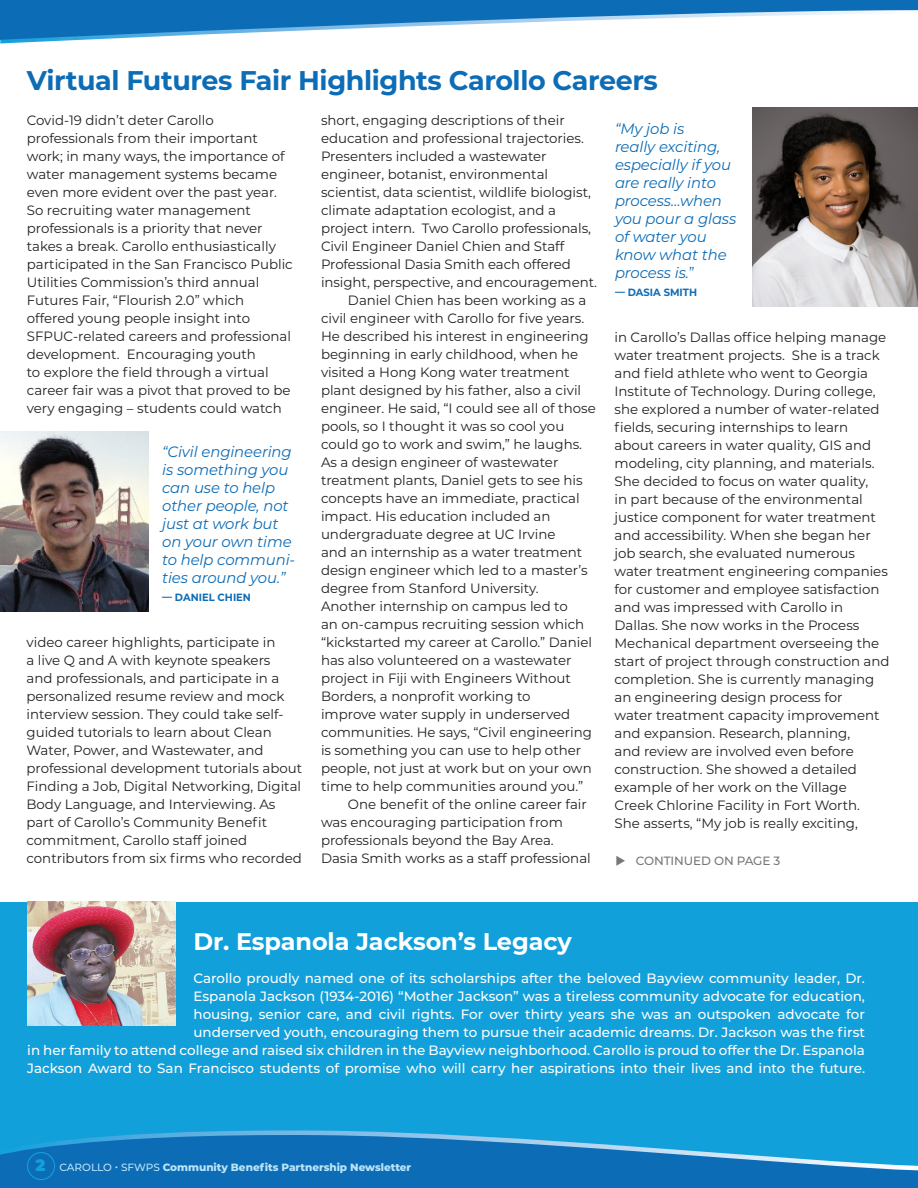
<style>
.page{position:relative;width:918px;height:1188px;background:#fff}
.page>*{position:absolute;margin:0;border:0;box-sizing:border-box;transform-origin:0 0}
.Headline{font:700 27px "Montserrat";letter-spacing:-.015em;color:#0d6cb6}
.Headline_2_-_white{font:700 24px "Montserrat";letter-spacing:-.005em;color:#fff}
.article_style_1{font:900 16.5px "Montserrat";color:#12a0db}
.t1{font:italic 15px/18px "Montserrat";letter-spacing:-.005em;color:#0d6cb6;scale:.95 1}
.article_style_1-2{font:13.5px/18px "Montserrat";color:#231f20}
.artical_style_2_-_wh{font:500 13.5px/18px "Montserrat";color:#fff;text-align:right}
.t2{font:500 12px "Montserrat";letter-spacing:-.01em;color:#76787b}
.article_style_1-3{font:800 10.5px "Montserrat";letter-spacing:-.005em;color:#b9e5fa}
.t3{font:700 10.5px "Montserrat";color:#0d6cb6;scale:.95 1}
.s1{font-style:normal}
.s2{font-weight:500}
</style>
<div class="page">
<div style="left:0;top:902px;width:918px;height:272px;background:#12a0db"></div>
<img style="left:753px;top:108px;width:165px;height:199px">
<img style="left:0;top:432px;width:148px;height:180px">
<img style="left:27px;top:902px;width:149px;height:124px">
<svg style="left:0;top:1130px;width:918px;height:58px;fill:#0d6cb6"></svg>
<svg style="left:0;top:0;width:918px;height:44px"></svg>
<div style="left:28px;top:1153px;width:27px;height:27px;background:#0d6cb6;border-radius:50%"></div>
<div style="left:27px;top:1152px;width:28px;height:28px;border:1px solid #12a0db;border-radius:50%"></div>
<p class="Headline" style="left:27px;top:61px;width:633px">Virtual Futures Fair Highlights Carollo Careers</p>
<p class="article_style_1-2" style="left:27px;top:111px;width:268px">Covid-19 didn’t deter Carollo professionals from their important work; in many ways, the importance of water management systems became even more evident over the past year.<br>So recruiting water management professionals is a priority that never takes a break. Carollo enthusiastically participated in the San Francisco Public Utilities Commission’s third annual Futures Fair, “Flourish 2.0” which offered young people insight into SFPUC-related careers and professional development. Encouraging youth<br>to explore the field through a virtual career fair was a pivot that proved to be very engaging – students could watch</p>
<p class="article_style_1-2" style="left:321px;top:111px;width:278px">short, engaging descriptions of their education and professional trajectories.<br>Presenters included a wastewater engineer, botanist, environmental scientist, data scientist, wildlife biologist, climate adaptation ecologist, and a project intern. Two Carollo professionals, Civil Engineer Daniel Chien and Staff Professional Dasia Smith each offered insight, perspective, and encouragement.</p>
<p class="article_style_1-2" style="left:321px;top:291px;width:276px;text-indent:27px">Daniel Chien has been working as a civil engineer with Carollo for five years.<br>He described his interest in engineering beginning in early childhood, when he visited a Hong Kong water treatment plant designed by his father, also a civil engineer. He said, “I could see all of those pools, so I thought it was so cool you could go to work and swim,” he laughs.<br>As a design engineer of wastewater treatment plants, Daniel gets to see his concepts have an immediate, practical impact. His education included an undergraduate degree at UC Irvine<br>and an internship as a water treatment design engineer which led to a master’s degree from Stanford University.<br>Another internship on campus led to<br>an on-campus recruiting session which “kickstarted my career at Carollo.” Daniel has also volunteered on a wastewater project in Fiji with Engineers Without Borders, a nonprofit working to<br>improve water supply in underserved communities. He says, “Civil engineering is something you can use to help other people, not just at work but on your own time to help communities around you.”</p>
<p class="article_style_1-2" style="left:321px;top:795px;width:271px;text-indent:27px">One benefit of the online career fair was encouraging participation from professionals beyond the Bay Area.<br>Dasia Smith works as a staff professional</p>
<p class="t1" style="left:615px;top:119px;width:129px">“My job is<br>really exciting, especially if you are really into process…when you pour a glass of water you know what the process is.<span class="s1">”</span></p>
<p class="t3" style="left:615px;top:285px;width:88px">— DASIA SMITH</p>
<p class="article_style_1-2" style="left:615px;top:328px;width:277px">in Carollo’s Dallas office helping manage water treatment projects. She is a track and field athlete who went to Georgia Institute of Technology. During college, she explored a number of water-related fields, securing internships to learn about careers in water quality, GIS and modeling, city planning, and materials.<br>She decided to focus on water quality,<br>in part because of the environmental justice component for water treatment and accessibility. When she began her job search, she evaluated numerous water treatment engineering companies for customer and employee satisfaction and was impressed with Carollo in Dallas. She now works in the Process Mechanical department overseeing the start of project through construction and completion. She is currently managing an engineering design process for<br>water treatment capacity improvement and expansion. Research, planning,<br>and review are involved even before construction. She showed a detailed example of her work on the Village<br>Creek Chlorine Facility in Fort Worth.<br>She asserts, “My job is really exciting,</p>
<p class="t1" style="left:162px;top:442px;width:142px">“Civil engineering is something you can use to help other people, not just at work but on your own time to help communi&shy;ties around you.”</p>
<p class="t3" style="left:162px;top:590px;width:95px">— DANIEL CHIEN</p>
<p class="article_style_1-2" style="left:27px;top:633px;width:277px">video career highlights, participate in<br>a live Q and A with keynote speakers<br>and professionals, and participate in a personalized resume review and mock interview session. They could take self&shy;guided tutorials to learn about Clean Water, Power, and Wastewater, and professional development tutorials about Finding a Job, Digital Networking, Digital Body Language, and Interviewing. As part of Carollo’s Community Benefit commitment, Carollo staff joined contributors from six firms who recorded</p>
<p class="t2" style="left:616px;top:852px;width:166px">◆ CONTINUED ON PAGE 3</p>
<p class="Headline_2_-_white" style="left:194px;top:924px;width:380px">Dr. Espanola Jackson’s Legacy</p>
<p class="artical_style_2_-_wh" style="left:27px;top:969px;width:839px">Carollo proudly named one of its scholarships after the beloved Bayview community leader, Dr.<br>Espanola Jackson (1934-2016) “Mother Jackson” was a tireless community advocate for education,<br>housing, senior care, and civil rights. For over thirty years she was an outspoken advocate for<br>underserved youth, encouraging them to pursue their academic dreams. Dr. Jackson was the first<br>in her family to attend college and raised six children in the Bayview neighborhood. Carollo is proud to offer the Dr. Espanola Jackson Award to San Francisco students of promise who will carry her aspirations into their lives and into the future.</p>
<p class="article_style_1" style="left:36px;top:1153px;width:12px">2</p>
<p class="article_style_1-3" style="left:60px;top:1160px;width:353px"><span class="s2">CAROLLO • SFWPS</span> Community Benefits Partnership Newsletter</p>
</div>
